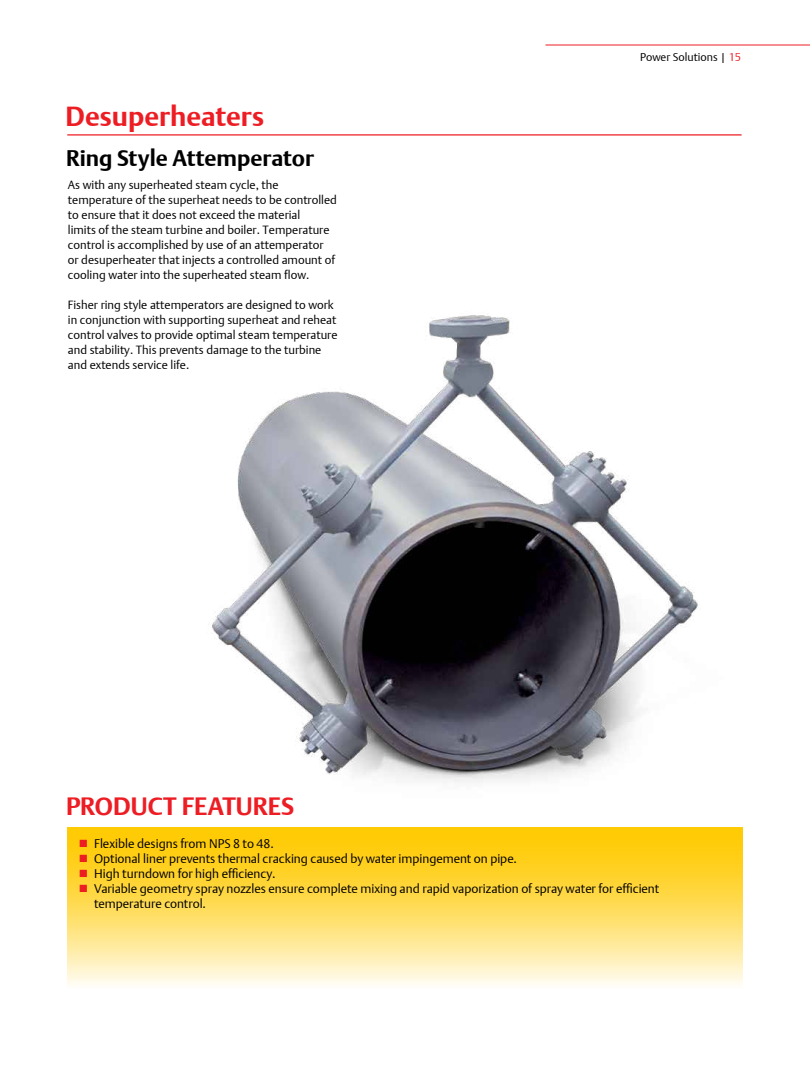
<style>
.page{position:relative;width:810px;height:1080px;background:#fff}
.page>*{position:absolute;margin:0;border:0;box-sizing:border-box;transform-origin:0 0}
.t1{font:700 27.5px "DTL Argo T";color:#ed1d24}
.t2{font:700 25px "DTL Argo T";color:#ed1d24}
.t3{font:700 22.5px "DTL Argo T";color:#000}
.t4{font:300 12.5px/15px "DTL Argo T";color:#000}
.t5{font:300 11.88px/15px "DTL Argo T";color:#000}
.t6{font:300 11.25px "DTL Argo T";color:#000}
.s1{color:#ed1d24}
</style>
<div class="page">
<hr style="left:545px;top:45px;width:265px;height:1px;background:#ed1d24">
<img style="left:209px;top:315px;width:489px;height:467px">
<hr style="left:67px;top:134px;width:675px;height:2px;background:#ed1d24">
<svg style="left:68px;top:827px;width:675px;height:158px;background:#ffdd61"></svg>
<h1 class="t1" style="left:66px;top:100px;width:200px">Desuperheaters</h1>
<h3 class="t3" style="left:66px;top:145px;width:250px">Ring Style Attemperator</h3>
<p class="t5" style="left:68px;top:177px;width:271px">As with any superheated steam cycle, the temperature of the superheat needs to be controlled to ensure that it does not exceed the material<br>limits of the steam turbine and boiler. Temperature control is accomplished by use of an attemperator or desuperheater that injects a controlled amount of cooling water into the superheated steam flow.</p>
<p class="t5" style="left:68px;top:297px;width:271px">Fisher ring style attemperators are designed to work in conjunction with supporting superheat and reheat control valves to provide optimal steam temperature and stability. This prevents damage to the turbine and extends service life.</p>
<p class="t6" style="left:640px;top:50px;width:103px">Power Solutions | <span class="s1">15</span></p>
<h2 class="t2" style="left:66px;top:791px;width:230px">PRODUCT FEATURES</h2>
<p class="t4" style="left:79px;top:836px;width:197px"><span class="s1">■</span> Flexible designs from NPS 8 to 48.</p>
<p class="t4" style="left:79px;top:851px;width:440px"><span class="s1">■</span> Optional liner prevents thermal cracking caused by water impingement on pipe.</p>
<p class="t4" style="left:79px;top:866px;width:198px"><span class="s1">■</span> High turndown for high efficiency.</p>
<p class="t4" style="left:94px;top:881px;width:567px;text-indent:-15px"><span class="s1">■</span> Variable geometry spray nozzles ensure complete mixing and rapid vaporization of spray water for efficient temperature control.</p>
</div>
